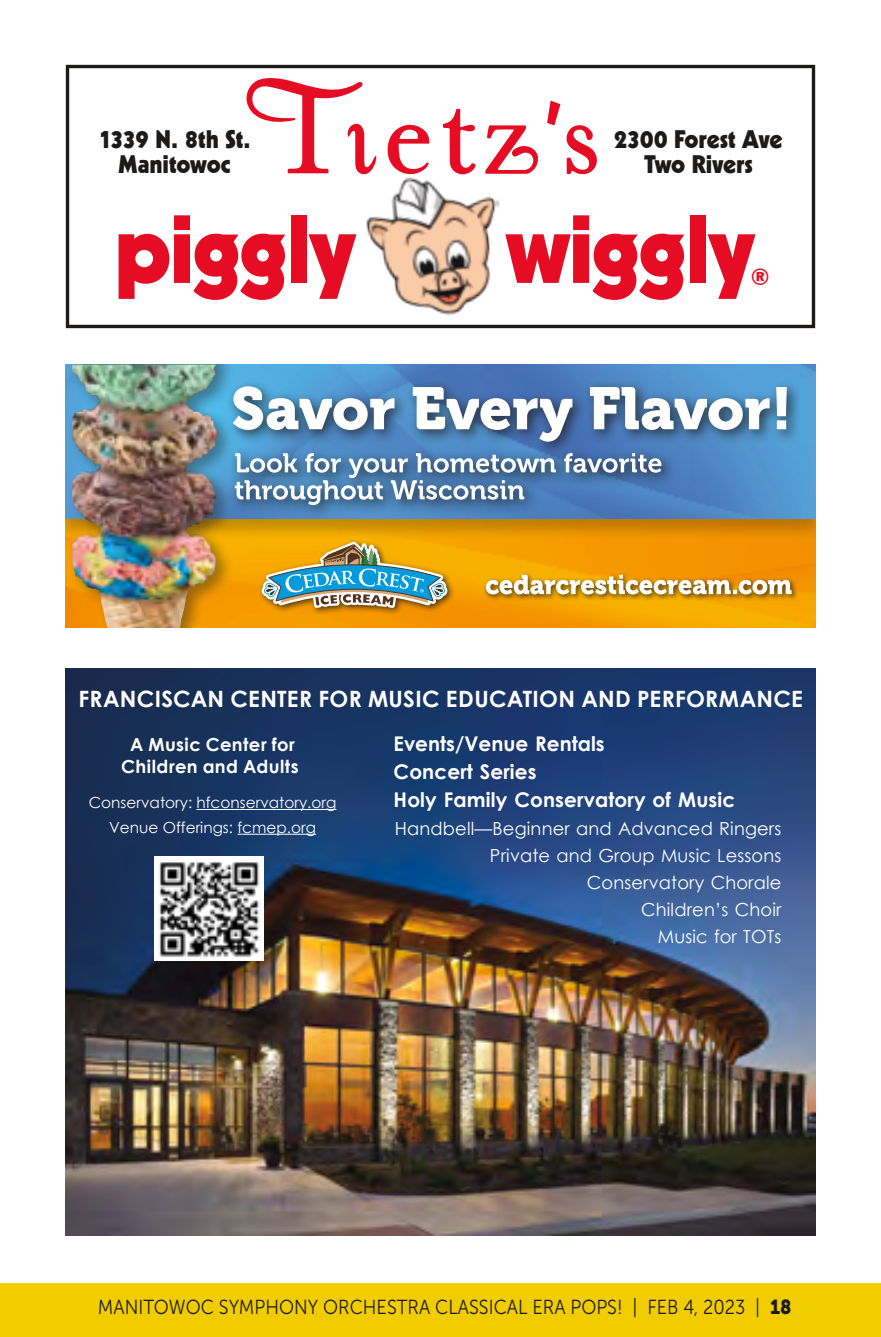
<style>
.page{position:relative;width:881px;height:1337px;background:#fff}
.page>*{position:absolute;margin:0;border:0;box-sizing:border-box;transform-origin:0 0}
.t1{font:94.5px "Geometric 231 BT Heavy C";letter-spacing:-.025em;color:#e60c23}
.t2{font:24.75px/24.8px "Geometric 231 BT Heavy C";letter-spacing:-.02em;color:#1c1b1a;text-align:center}
.t3{font:700 22.5px "Century Gothic";letter-spacing:.015em;color:#fff}
.t4{font:22.5px "Geometric 231 BT Heavy C";color:#e60c23}
.t5{font:700 20.25px/28.1px "Century Gothic";letter-spacing:.005em;color:#fff}
.t6{font:20.25px "Museo Sans 300";color:#1c1b1a;scale:.9 1}
.t7{font:18px/27px "Century Gothic";letter-spacing:.01em;color:#fff;text-align:right}
.t8{font:700 18px/21.6px "Century Gothic";letter-spacing:.02em;color:#fff;text-align:center}
.t9{font:15.3px/24.8px "Century Gothic";color:#fff;text-align:center}
.s1{font-family:"Museo Sans 900"}
</style>
<div class="page">
<div style="left:0;top:1283px;width:881px;height:53px;background:#f1cd00"></div>
<img style="left:66px;top:668px;width:749px;height:567px">
<img style="left:155px;top:856px;width:109px;height:104px">
<hr style="left:196px;top:809px;width:44px;height:1px;background:#fff">
<hr style="left:246px;top:809px;width:48px;height:1px;background:#fff">
<hr style="left:299px;top:809px;width:37px;height:1px;background:#fff">
<svg style="left:238px;top:833px;width:78px;height:1px"></svg>
<svg style="left:487px;top:125px;width:51px;height:49px"></svg>
<svg style="left:387px;top:124px;width:43px;height:34px"></svg>
<svg style="left:443px;top:109px;width:32px;height:49px"></svg>
<svg style="left:246px;top:78px;width:131px;height:96px"></svg>
<svg style="left:547px;top:101px;width:50px;height:74px"></svg>
<img style="left:360px;top:158px;width:151px;height:157px">
<div style="left:66px;top:65px;width:749px;height:263px;border:3px solid #1c1b1a"></div>
<img style="left:66px;top:540px;width:749px;height:88px">
<div style="left:66px;top:364px;width:749px;height:176px;background:#1c1b1a;opacity:.25"></div>
<img style="left:66px;top:364px;width:749px;height:155px">
<div style="left:68px;top:364px;width:169px;height:264px;background:#1c1b1a;opacity:.4"></div>
<img style="left:72px;top:364px;width:28px;height:147px">
<div style="left:258px;top:538px;width:197px;height:78px;background:#1c1b1a;opacity:.75"></div>
<svg style="left:262px;top:542px;width:185px;height:66px;background:#9fa675"></svg>
<div style="left:482px;top:571px;width:316px;height:30px;background:#1c1b1a;opacity:.75"></div>
<img style="left:486px;top:575px;width:306px;height:19px">
<div style="left:226px;top:379px;width:575px;height:77px;background:#1c1b1a;opacity:.75"></div>
<svg style="left:233px;top:386px;width:554px;height:55px"></svg>
<div style="left:227px;top:445px;width:450px;height:75px;background:#1c1b1a;opacity:.89"></div>
<svg style="left:235px;top:453px;width:426px;height:52px"></svg>
<h2 class="t2" style="left:98px;top:127px;width:154px">1339 N. 8th St.<br>Manitowoc</h2>
<h2 class="t2" style="left:614px;top:127px;width:171px">2300 Forest Ave<br>Two Rivers</h2>
<h1 class="t1" style="left:114px;top:191px;width:244px">piggly</h1>
<h1 class="t1" style="left:505px;top:191px;width:252px">wiggly</h1>
<p class="t4" style="left:751px;top:263px;width:20px">®</p>
<p class="t3" style="left:78px;top:681px;width:726px">FRANCISCAN CENTER FOR MUSIC EDUCATION AND PERFORMANCE</p>
<p class="t8" style="left:121px;top:733px;width:179px">A Music Center for<br>Children and Adults</p>
<p class="t9" style="left:89px;top:790px;width:249px">Conservatory: hfconservatory.org<br>Venue Offerings: fcmep.org</p>
<p class="t5" style="left:394px;top:728px;width:343px">Events/Venue Rentals<br>Concert Series<br>Holy Family Conservatory of Music</p>
<p class="t7" style="left:395px;top:815px;width:388px">Handbell—Beginner and Advanced Ringers<br>Private and Group Music Lessons<br>Conservatory Chorale<br>Children’s Choir<br>Music for TOTs</p>
<p class="t6" style="left:98px;top:1296px;width:772px">MANITOWOC SYMPHONY ORCHESTRA CLASSICAL ERA POPS! | FEB 4, 2023 | <span class="s1">18</span></p>
</div>
